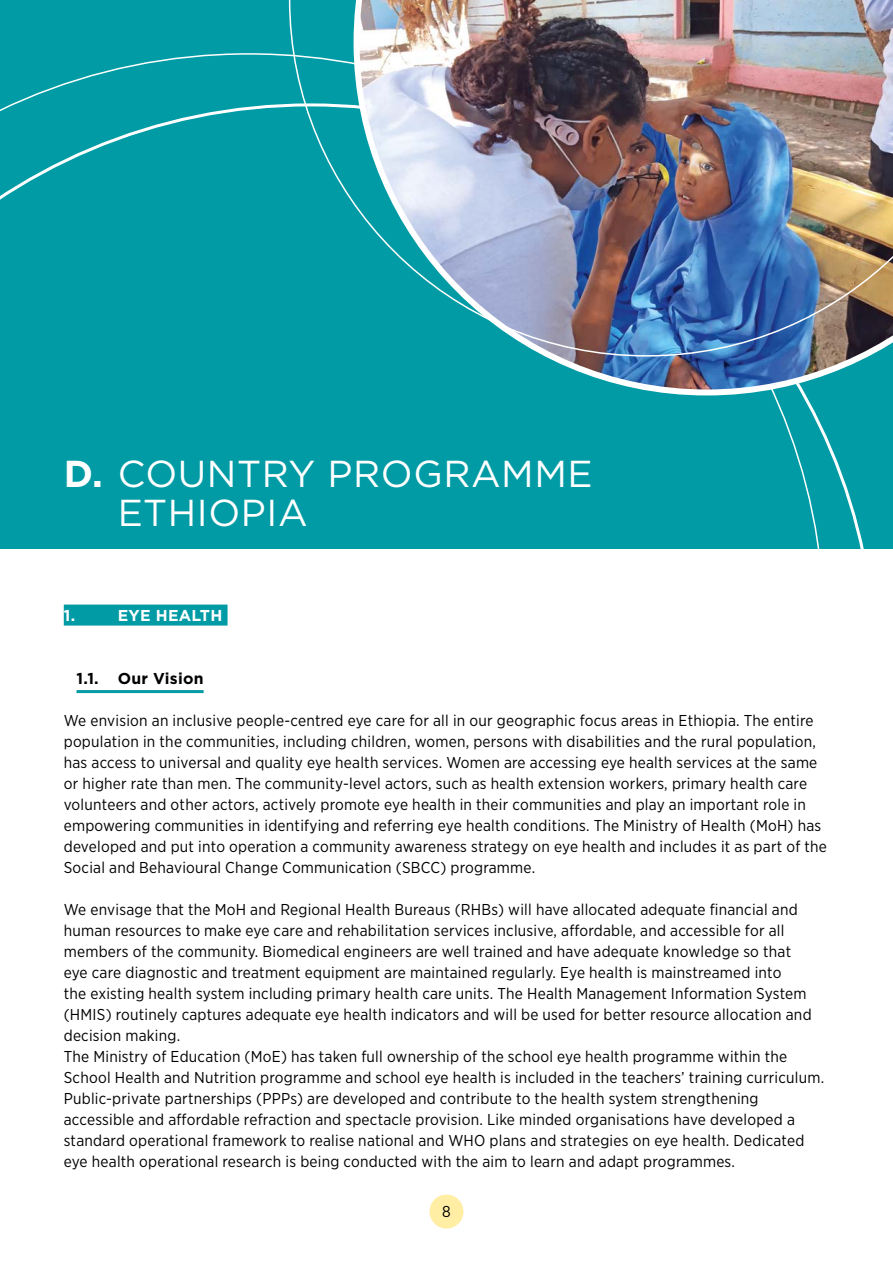
<style>
.page{position:relative;width:893px;height:1263px;background:#fff}
.page>*{position:absolute;margin:0;border:0;box-sizing:border-box;transform-origin:0 0}
.H1_Titel{font:37.5px/39px "Gotham";letter-spacing:.015em;color:#fff}
.p_-_Fließtext{font:15.75px/21px "Gotham Narrow";letter-spacing:.015em;color:#000}
.H2_gelb_unterstrichen{font:700 15.75px "Gotham";letter-spacing:.015em;color:#000}
.H1_Gelb_hinterlegt{font:700 15.75px "Gotham";letter-spacing:.015em;color:#fff}
.s1{font-weight:700}
</style>
<div class="page">
<div style="left:0;top:0;width:893px;height:549px;background:#009ba4"></div>
<div style="left:64px;top:605px;width:164px;height:21px;background:#009ba4"></div>
<hr style="left:77px;top:690px;width:127px;height:3px;background:#009ba4">
<img style="left:546px;top:357px;width:321px;height:38px">
<div style="left:429px;top:1194px;width:34px;height:34px;background:#ffeea4;border-radius:50%"></div>
<img style="left:289px;top:0;width:604px;height:357px">
<h1 class="H1_Titel" style="left:118px;top:454px;width:476px;text-indent:-54px"><span class="s1">D.</span> COUNTRY PROGRAMME<br>ETHIOPIA</h1>
<h1 class="H1_Gelb_hinterlegt" style="left:64px;top:605px;width:13px">1.</h1>
<h1 class="H1_Gelb_hinterlegt" style="left:118px;top:605px;width:106px">EYE HEALTH</h1>
<h2 class="H2_gelb_unterstrichen" style="left:77px;top:668px;width:129px">1.1. Our Vision</h2>
<p class="p_-_Fließtext" style="left:64px;top:710px;width:765px">We envision an inclusive people-centred eye care for all in our geographic focus areas in Ethiopia. The entire population in the communities, including children, women, persons with disabilities and the rural population, has access to universal and quality eye health services. Women are accessing eye health services at the same or higher rate than men. The community-level actors, such as health extension workers, primary health care volunteers and other actors, actively promote eye health in their communities and play an important role in empowering communities in identifying and referring eye health conditions. The Ministry of Health (MoH) has developed and put into operation a community awareness strategy on eye health and includes it as part of the Social and Behavioural Change Communication (SBCC) programme.</p>
<p class="p_-_Fließtext" style="left:64px;top:899px;width:749px">We envisage that the MoH and Regional Health Bureaus (RHBs) will have allocated adequate financial and human resources to make eye care and rehabilitation services inclusive, affordable, and accessible for all members of the community. Biomedical engineers are well trained and have adequate knowledge so that eye care diagnostic and treatment equipment are maintained regularly. Eye health is mainstreamed into<br>the existing health system including primary health care units. The Health Management Information System (HMIS) routinely captures adequate eye health indicators and will be used for better resource allocation and decision making.</p>
<p class="p_-_Fließtext" style="left:64px;top:1046px;width:762px">The Ministry of Education (MoE) has taken full ownership of the school eye health programme within the School Health and Nutrition programme and school eye health is included in the teachers’ training curriculum.<br>Public-private partnerships (PPPs) are developed and contribute to the health system strengthening accessible and affordable refraction and spectacle provision. Like minded organisations have developed a standard operational framework to realise national and WHO plans and strategies on eye health. Dedicated eye health operational research is being conducted with the aim to learn and adapt programmes.</p>
<p class="p_-_Fließtext" style="left:442px;top:1200px;width:10px">8</p>
</div>
